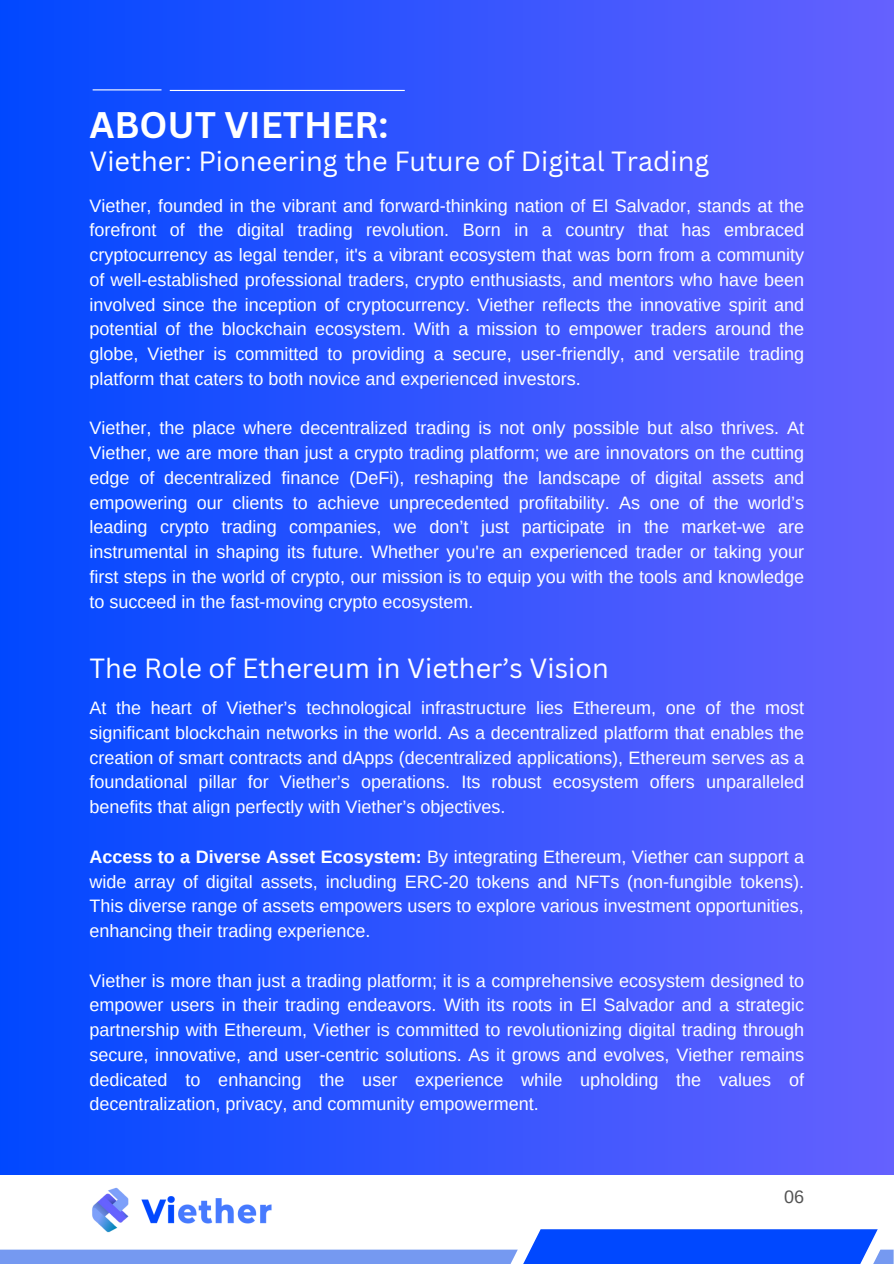
<style>
.page{position:relative;width:894px;height:1264px;background:#fff}
.page>*{position:absolute;margin:0;border:0;box-sizing:border-box;transform-origin:0 0}
.t1{font:700 36px "Canva Sans";color:#fff}
.t2{font:27px "Canva Sans";color:#fff}
.t3{font:18px/24.8px "Arimo";color:#fff;text-align:justify}
.t4{font:18px "Arimo";color:#545454}
.s1{font-weight:700}
</style>
<div class="page">
<div style="left:0;top:0;width:893px;height:1174px;background:linear-gradient(to right,#0148ff,#6561fe)"></div>
<hr style="left:93px;top:89px;width:68px;height:1px;background:#fff">
<hr style="left:170px;top:90px;width:234px;height:1px;background:#fff">
<svg style="left:0;top:1229px;width:893px;height:34px"></svg>
<img style="left:89px;top:1187px;width:185px;height:49px">
<h1 class="t1" style="left:89px;top:99px;width:300px">ABOUT VIETHER:</h1>
<h2 class="t2" style="left:89px;top:142px;width:621px">Viether: Pioneering the Future of Digital Trading</h2>
<p class="t3" style="left:89px;top:193px;width:716px">Viether, founded in the vibrant and forward-thinking nation of El Salvador, stands at the forefront of the digital trading revolution. Born in a country that has embraced cryptocurrency as legal tender, it's a vibrant ecosystem that was born from a community of well-established professional traders, crypto enthusiasts, and mentors who have been involved since the inception of cryptocurrency. Viether reflects the innovative spirit and potential of the blockchain ecosystem. With a mission to empower traders around the globe, Viether is committed to providing a secure, user-friendly, and versatile trading platform that caters to both novice and experienced investors.</p>
<p class="t3" style="left:89px;top:416px;width:716px">Viether, the place where decentralized trading is not only possible but also thrives. At Viether, we are more than just a crypto trading platform; we are innovators on the cutting edge of decentralized finance (DeFi), reshaping the landscape of digital assets and empowering our clients to achieve unprecedented profitability. As one of the world’s leading crypto trading companies, we don’t just participate in the market-we are instrumental in shaping its future. Whether you're an experienced trader or taking your first steps in the world of crypto, our mission is to equip you with the tools and knowledge to succeed in the fast-moving crypto ecosystem.</p>
<h2 class="t2" style="left:89px;top:649px;width:520px">The Role of Ethereum in Viether’s Vision</h2>
<p class="t3" style="left:89px;top:695px;width:716px">At the heart of Viether’s technological infrastructure lies Ethereum, one of the most significant blockchain networks in the world. As a decentralized platform that enables the creation of smart contracts and dApps (decentralized applications), Ethereum serves as a foundational pillar for Viether’s operations. Its robust ecosystem offers unparalleled benefits that align perfectly with Viether’s objectives.</p>
<p class="t3" style="left:89px;top:844px;width:716px"><span class="s1">Access to a Diverse Asset Ecosystem:</span> By integrating Ethereum, Viether can support a wide array of digital assets, including ERC-20 tokens and NFTs (non-fungible tokens).<br>This diverse range of assets empowers users to explore various investment opportunities, enhancing their trading experience.</p>
<p class="t3" style="left:89px;top:967px;width:716px">Viether is more than just a trading platform; it is a comprehensive ecosystem designed to empower users in their trading endeavors. With its roots in El Salvador and a strategic partnership with Ethereum, Viether is committed to revolutionizing digital trading through secure, innovative, and user-centric solutions. As it grows and evolves, Viether remains dedicated to enhancing the user experience while upholding the values of decentralization, privacy, and community empowerment.</p>
<p class="t4" style="left:784px;top:1186px;width:22px">06</p>
</div>
